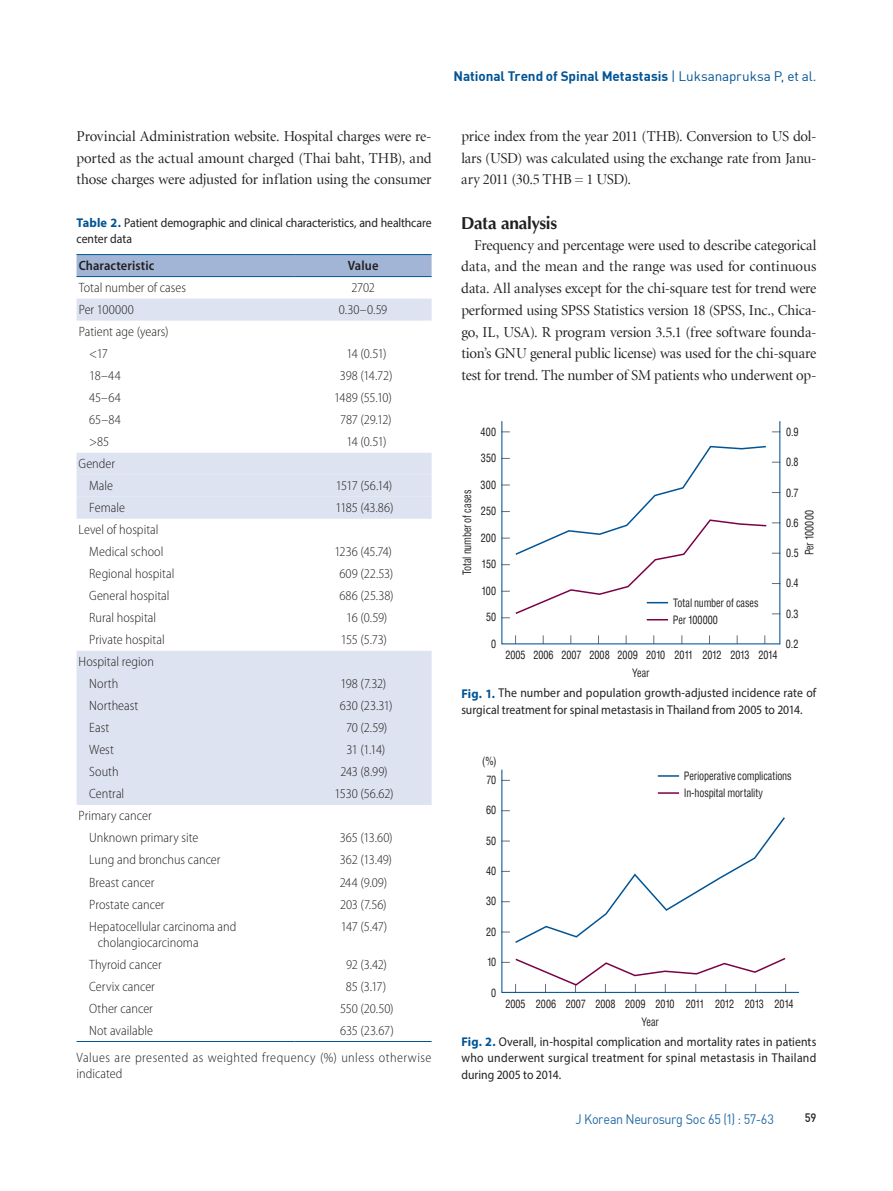
<style>
.page{position:relative;width:893px;height:1191px;background:#fff}
.page>*{position:absolute;margin:0;border:0;box-sizing:border-box;transform-origin:0 0}
.t1{font:700 17.25px "Optima";letter-spacing:-.02em;color:#231f20}
.t2{font:15px/21.8px "Minion LT Display";letter-spacing:-.015em;color:#231f20;text-align:justify}
.t3{font:300 semi-condensed 13.5px/22px "Myriad Pro";color:#231f20}
.t4{font:300 semi-condensed 13.5px/26.7px "Myriad Pro";letter-spacing:.03em;color:#231f20}
.t5{font:700 13.5px "DIN";letter-spacing:-.005em;color:#005495}
.t6{font:13.5px "DIN";letter-spacing:-.02em;color:#2369a5;scale:.93 1}
.t7{font:600 semi-condensed 13.5px "Myriad Pro";letter-spacing:.005em;color:#231f20}
.t8{font:300 semi-condensed 13.5px "Myriad Pro";letter-spacing:.02em;color:#231f20}
.t9{font:12.75px/16.5px "Myriad Pro";color:#231f20;scale:.92 1}
.t10{font:12px "Dinmed";color:#231f20;scale:.93 1}
.t11{font:condensed 11.25px/16.5px "Helvetica";letter-spacing:-.005em;color:#231f20;text-align:center;scale:.9 1}
.s1{font-weight:400}
.s2{font-weight:700;color:#005495}
</style>
<div class="page">
<div style="left:77px;top:255px;width:355px;height:21px;background:#a3b5d6"></div>
<div style="left:77px;top:298px;width:355px;height:22px;background:#dde3f0"></div>
<div style="left:77px;top:453px;width:355px;height:66px;background:#dde3f0"></div>
<div style="left:77px;top:651px;width:355px;height:154px;background:#dde3f0"></div>
<hr style="left:77px;top:254px;width:218px;height:1px;background:#005495">
<hr style="left:295px;top:254px;width:137px;height:1px;background:#005495">
<hr style="left:77px;top:276px;width:218px;height:1px;background:#005495">
<hr style="left:295px;top:276px;width:137px;height:1px;background:#005495">
<hr style="left:77px;top:1041px;width:218px;height:1px;background:#005495">
<hr style="left:295px;top:1041px;width:137px;height:1px;background:#005495">
<svg style="left:501px;top:421px;width:280px;height:224px"></svg>
<hr style="left:779px;top:421px;width:1px;height:223px;background:#005495">
<svg style="left:501px;top:445px;width:279px;height:175px"></svg>
<svg style="left:501px;top:769px;width:298px;height:224px"></svg>
<svg style="left:658px;top:775px;width:21px;height:1px"></svg>
<hr style="left:658px;top:792px;width:21px;height:2px;background:#7b0046">
<svg style="left:501px;top:810px;width:285px;height:134px"></svg>
<svg style="left:501px;top:956px;width:286px;height:36px"></svg>
<p class="t5" style="left:454px;top:68px;width:365px">National Trend of Spinal Metastasis <span class="s1">| Luksanapruksa P, et al.</span></p>
<p class="t2" style="left:76px;top:126px;width:357px">Provincial Administration website. Hospital charges were re&shy;ported as the actual amount charged (Thai baht, THB), and those charges were adjusted for inflation using the consumer</p>
<p class="t2" style="left:461px;top:126px;width:357px">price index from the year 2011 (THB). Conversion to US dol&shy;lars (USD) was calculated using the exchange rate from Janu&shy;ary 2011 (30.5 THB = 1 USD).</p>
<p class="t1" style="left:461px;top:212px;width:97px">Data analysis</p>
<p class="t2" style="left:461px;top:234px;width:357px;text-indent:13px">Frequency and percentage were used to describe categorical data, and the mean and the range was used for continuous data. All analyses except for the chi-square test for trend were performed using SPSS Statistics version 18 (SPSS, Inc., Chica&shy;go, IL, USA). R program version 3.5.1 (free software founda&shy;tion’s GNU general public license) was used for the chi-square test for trend. The number of SM patients who underwent op-</p>
<p class="t9" style="left:77px;top:214px;width:387px"><span class="s2">Table 2.</span> Patient demographic and clinical characteristics, and healthcare center data</p>
<p class="t7" style="left:79px;top:257px;width:77px">Characteristic</p>
<p class="t7" style="left:348px;top:257px;width:32px">Value</p>
<p class="t3" style="left:79px;top:276px;width:109px">Total number of cases</p>
<p class="t3" style="left:351px;top:276px;width:25px">2702</p>
<p class="t8" style="left:79px;top:301px;width:57px">Per 100000</p>
<p class="t3" style="left:339px;top:298px;width:50px">0.30–0.59</p>
<p class="t3" style="left:89px;top:320px;width:81px;text-indent:-11px">Patient age (years) &lt;17</p>
<p class="t3" style="left:346px;top:342px;width:42px">14 (0.51)</p>
<p class="t3" style="left:89px;top:364px;width:33px">18–44</p>
<p class="t3" style="left:340px;top:364px;width:54px">398 (14.72)</p>
<p class="t3" style="left:89px;top:386px;width:33px">45–64</p>
<p class="t3" style="left:334px;top:386px;width:59px">1489 (55.10)</p>
<p class="t3" style="left:89px;top:408px;width:33px">65–84</p>
<p class="t3" style="left:340px;top:408px;width:53px">787 (29.12)</p>
<p class="t3" style="left:89px;top:430px;width:21px">&gt;85</p>
<p class="t3" style="left:346px;top:430px;width:42px">14 (0.51)</p>
<p class="t3" style="left:79px;top:452px;width:38px;text-align:right">Gender<br>Male</p>
<p class="t11" style="left:786px;top:423px;width:16px">0.9</p>
<p class="t11" style="left:786px;top:454px;width:16px">0.8</p>
<p class="t11" style="left:786px;top:484px;width:15px">0.7</p>
<p class="t11" style="left:786px;top:514px;width:16px">0.6</p>
<p class="t11" style="left:786px;top:544px;width:16px">0.5</p>
<p class="t11" style="left:786px;top:575px;width:16px">0.4</p>
<p class="t11" style="left:786px;top:605px;width:16px">0.3</p>
<p class="t11" style="left:786px;top:635px;width:16px">0.2</p>
<p class="t11" style="left:481px;top:423px;width:19px">400</p>
<p class="t11" style="left:481px;top:450px;width:19px">350</p>
<p class="t11" style="left:481px;top:476px;width:19px">300</p>
<p class="t11" style="left:481px;top:503px;width:19px">250</p>
<p class="t11" style="left:481px;top:529px;width:19px">200</p>
<p class="t11" style="left:482px;top:556px;width:18px">150</p>
<p class="t11" style="left:481px;top:582px;width:18px">100</p>
<p class="t11" style="left:486px;top:609px;width:13px">50</p>
<p class="t11" style="left:491px;top:635px;width:7px">0</p>
<p class="t3" style="left:336px;top:474px;width:58px">1517 (56.14)</p>
<p class="t11" style="left:459px;top:575px;width:96px;rotate:-90deg">Total number of cases</p>
<p class="t3" style="left:89px;top:496px;width:37px">Female</p>
<p class="t3" style="left:336px;top:496px;width:60px">1185 (43.86)</p>
<p class="t3" style="left:89px;top:518px;width:76px;text-indent:-11px">Level of hospital<br>Medical school</p>
<p class="t11" style="left:801px;top:555px;width:52px;rotate:-90deg">Per 100000</p>
<p class="t3" style="left:334px;top:540px;width:59px">1236 (45.74)</p>
<p class="t3" style="left:89px;top:562px;width:87px">Regional hospital</p>
<p class="t3" style="left:339px;top:562px;width:56px">609 (22.53)</p>
<p class="t3" style="left:89px;top:584px;width:82px">General hospital</p>
<p class="t3" style="left:339px;top:584px;width:56px">686 (25.38)</p>
<p class="t3" style="left:89px;top:606px;width:68px">Rural hospital</p>
<p class="t3" style="left:346px;top:606px;width:43px">16 (0.59)</p>
<p class="t3" style="left:89px;top:629px;width:77px">Private hospital</p>
<p class="t3" style="left:341px;top:629px;width:48px">155 (5.73)</p>
<p class="t3" style="left:89px;top:651px;width:66px;text-indent:-11px">Hospital region<br>North</p>
<p class="t11" style="left:673px;top:594px;width:97px;text-align:left">Total number of cases<br>Per 100000</p>
<p class="t11" style="left:505px;top:646px;width:304px;line-height:18px">2005 2006 2007 2008 2009 2010 2011 2012 2013 2014<br>Year</p>
<p class="t3" style="left:340px;top:673px;width:47px">198 (7.32)</p>
<p class="t9" style="left:461px;top:684px;width:387px"><span class="s2">Fig. 1.</span> The number and population growth-adjusted incidence rate of surgical treatment for spinal metastasis in Thailand from 2005 to 2014.</p>
<p class="t3" style="left:89px;top:695px;width:51px">Northeast</p>
<p class="t3" style="left:340px;top:695px;width:54px">630 (23.31)</p>
<p class="t3" style="left:89px;top:717px;width:22px">East</p>
<p class="t3" style="left:346px;top:717px;width:43px">70 (2.59)</p>
<p class="t3" style="left:89px;top:739px;width:26px">West</p>
<p class="t3" style="left:346px;top:739px;width:40px">31 (1.14)</p>
<p class="t3" style="left:89px;top:761px;width:31px">South</p>
<p class="t3" style="left:340px;top:761px;width:49px">243 (8.99)</p>
<p class="t3" style="left:89px;top:783px;width:37px">Central</p>
<p class="t3" style="left:335px;top:783px;width:60px">1530 (56.62)</p>
<p class="t3" style="left:89px;top:805px;width:111px;text-indent:-11px">Primary cancer<br>Unknown primary site</p>
<p class="t11" style="left:482px;top:752px;width:17px;line-height:18.5px">(%)<br>70</p>
<p class="t11" style="left:486px;top:801px;width:13px">60</p>
<p class="t11" style="left:486px;top:832px;width:13px">50</p>
<p class="t11" style="left:486px;top:862px;width:13px">40</p>
<p class="t11" style="left:486px;top:892px;width:13px">30</p>
<p class="t11" style="left:486px;top:923px;width:13px">20</p>
<p class="t11" style="left:487px;top:953px;width:12px">10</p>
<p class="t11" style="left:491px;top:984px;width:7px">0</p>
<p class="t11" style="left:684px;top:768px;width:121px;text-align:left">Perioperative complications<br>In-hospital mortality</p>
<p class="t3" style="left:340px;top:827px;width:54px">365 (13.60)</p>
<p class="t3" style="left:89px;top:849px;width:133px">Lung and bronchus cancer</p>
<p class="t3" style="left:340px;top:849px;width:54px">362 (13.49)</p>
<p class="t3" style="left:89px;top:871px;width:67px">Breast cancer</p>
<p class="t3" style="left:340px;top:871px;width:49px">244 (9.09)</p>
<p class="t3" style="left:89px;top:893px;width:77px">Prostate cancer</p>
<p class="t3" style="left:340px;top:893px;width:48px">203 (7.56)</p>
<p class="t3" style="left:98px;top:917px;width:140px;line-height:16.5px;text-indent:-9px">Hepatocellular carcinoma and cholangiocarcinoma</p>
<p class="t3" style="left:341px;top:915px;width:48px">147 (5.47)</p>
<p class="t3" style="left:89px;top:953px;width:74px">Thyroid cancer</p>
<p class="t3" style="left:346px;top:953px;width:43px">92 (3.42)</p>
<p class="t3" style="left:89px;top:975px;width:67px">Cervix cancer</p>
<p class="t3" style="left:346px;top:975px;width:42px">85 (3.17)</p>
<p class="t3" style="left:89px;top:997px;width:65px">Other cancer</p>
<p class="t3" style="left:340px;top:997px;width:55px">550 (20.50)</p>
<p class="t3" style="left:89px;top:1019px;width:65px">Not available</p>
<p class="t11" style="left:505px;top:994px;width:322px;line-height:18px">2005 2006 2007 2008 2009 2010 2011 2012 2013 2014<br>Year</p>
<p class="t9" style="left:461px;top:1033px;width:387px;text-align:justify"><span class="s2">Fig. 2.</span> Overall, in-hospital complication and mortality rates in patients who underwent surgical treatment for spinal metastasis in Thailand during 2005 to 2014.</p>
<p class="t4" style="left:77px;top:1017px;width:356px;text-indent:264px">635 (23.67)<br>Values are presented as weighted frequency (%) unless otherwise</p>
<p class="t3" style="left:77px;top:1062px;width:48px">indicated</p>
<p class="t6" style="left:575px;top:1110px;width:215px">J Korean Neurosurg Soc 65 (1) : 57-63</p>
<p class="t10" style="left:805px;top:1109px;width:14px">59</p>
</div>
